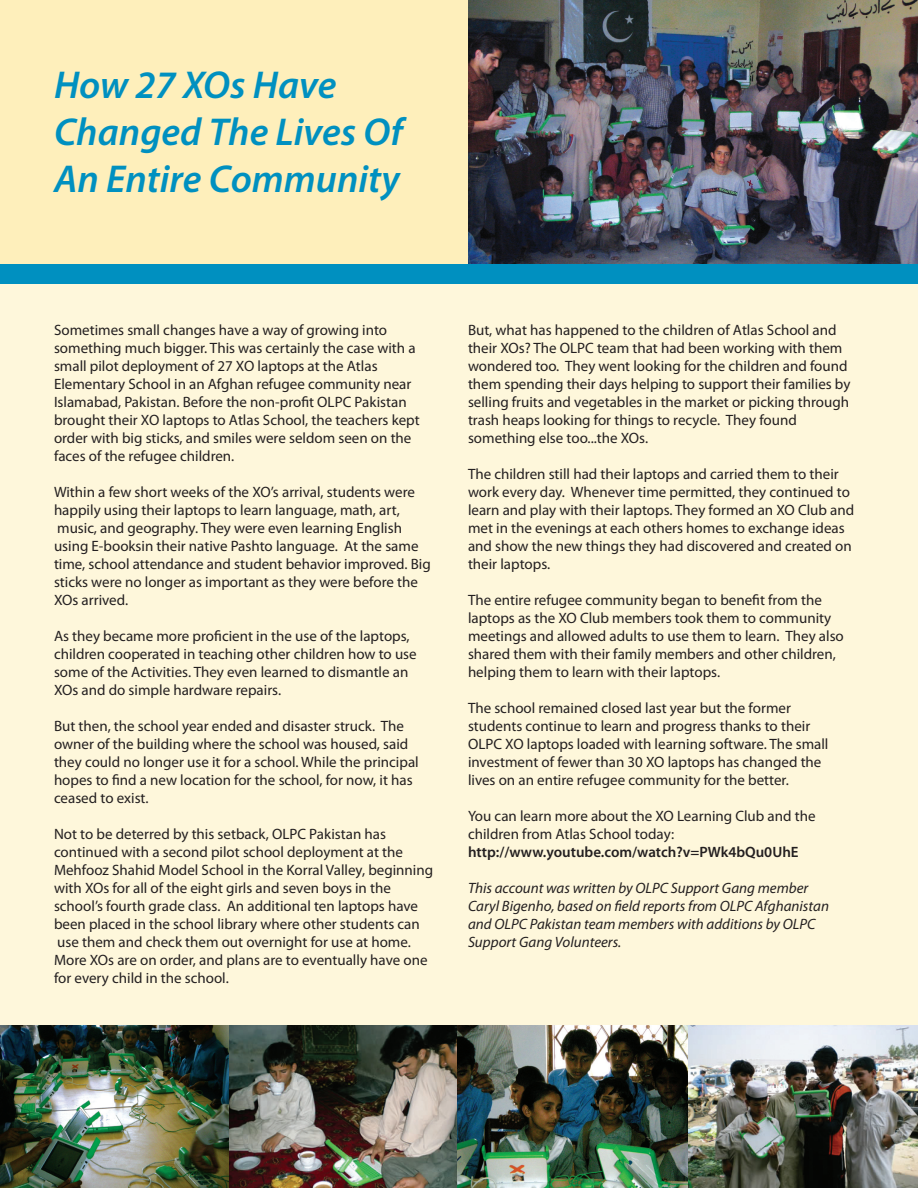
<style>
.page{position:relative;width:918px;height:1188px;background:#fff}
.page>*{position:absolute;margin:0;border:0;box-sizing:border-box;transform-origin:0 0}
.t1{font:italic 600 39px/46.8px "Myriad Pro";color:#0090c0}
.t2{font:15px/18px "Myriad Pro";color:#231f20}
.t3{font:italic 15px/18px "Myriad Pro";color:#231f20}
.t4{font:600 15px "Myriad Pro";color:#231f20}
</style>
<div class="page">
<div style="left:0;top:0;width:468px;height:263px;background:#feefbb"></div>
<img style="left:468px;top:0;width:450px;height:264px">
<div style="left:0;top:284px;width:918px;height:742px;background:#fef7db"></div>
<div style="left:0;top:264px;width:918px;height:20px;background:#0090c0"></div>
<img style="left:0;top:1025px;width:918px;height:163px">
<h1 class="t1" style="left:54px;top:61px;width:350px">How 27 XOs Have<br>Changed The Lives Of<br>An Entire Community</h1>
<p class="t2" style="left:54px;top:321px;width:367px">Sometimes small changes have a way of growing into something much bigger. This was certainly the case with a small pilot deployment of 27 XO laptops at the Atlas Elementary School in an Afghan refugee community near Islamabad, Pakistan. Before the non-profit OLPC Pakistan brought their XO laptops to Atlas School, the teachers kept order with big sticks, and smiles were seldom seen on the faces of the refugee children.</p>
<p class="t2" style="left:54px;top:483px;width:378px">Within a few short weeks of the XO’s arrival, students were happily using their laptops to learn language, math, art, music, and geography. They were even learning English using E-booksin their native Pashto language. At the same time, school attendance and student behavior improved. Big sticks were no longer as important as they were before the XOs arrived.</p>
<p class="t2" style="left:54px;top:627px;width:364px">As they became more proficient in the use of the laptops, children cooperated in teaching other children how to use some of the Activities. They even learned to dismantle an XOs and do simple hardware repairs.</p>
<p class="t2" style="left:54px;top:717px;width:366px">But then, the school year ended and disaster struck. The owner of the building where the school was housed, said they could no longer use it for a school. While the principal hopes to find a new location for the school, for now, it has ceased to exist.</p>
<p class="t2" style="left:54px;top:825px;width:381px">Not to be deterred by this setback, OLPC Pakistan has continued with a second pilot school deployment at the Mehfooz Shahid Model School in the Korral Valley, beginning with XOs for all of the eight girls and seven boys in the school’s fourth grade class. An additional ten laptops have been placed in the school library where other students can use them and check them out overnight for use at home.<br>More XOs are on order, and plans are to eventually have one for every child in the school.</p>
<p class="t2" style="left:468px;top:321px;width:384px">But, what has happened to the children of Atlas School and their XOs? The OLPC team that had been working with them wondered too. They went looking for the children and found them spending their days helping to support their families by selling fruits and vegetables in the market or picking through trash heaps looking for things to recycle. They found something else too...the XOs.</p>
<p class="t2" style="left:468px;top:465px;width:388px">The children still had their laptops and carried them to their work every day. Whenever time permitted, they continued to learn and play with their laptops. They formed an XO Club and met in the evenings at each others homes to exchange ideas and show the new things they had discovered and created on their laptops.</p>
<p class="t2" style="left:468px;top:591px;width:377px">The entire refugee community began to benefit from the laptops as the XO Club members took them to community meetings and allowed adults to use them to learn. They also shared them with their family members and other children, helping them to learn with their laptops.</p>
<p class="t2" style="left:468px;top:699px;width:362px">The school remained closed last year but the former students continue to learn and progress thanks to their OLPC XO laptops loaded with learning software. The small investment of fewer than 30 XO laptops has changed the lives on an entire refugee community for the better.</p>
<p class="t2" style="left:468px;top:807px;width:349px">You can learn more about the XO Learning Club and the children from Atlas School today:</p>
<p class="t4" style="left:468px;top:843px;width:332px">http://www.youtube.com/watch?v=PWk4bQu0UhE</p>
<p class="t3" style="left:468px;top:879px;width:363px">This account was written by OLPC Support Gang member Caryl Bigenho, based on field reports from OLPC Afghanistan and OLPC Pakistan team members with additions by OLPC Support Gang Volunteers.</p>
</div>
